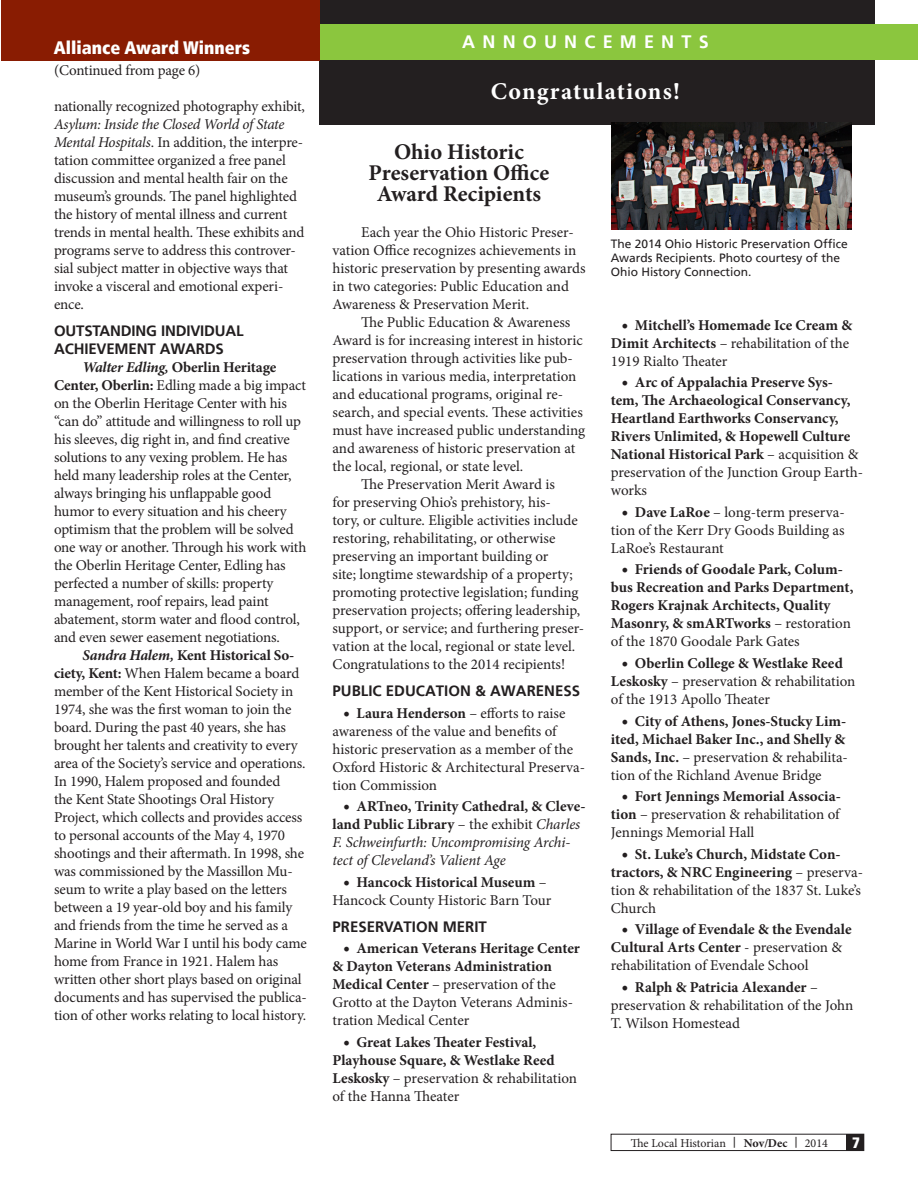
<style>
.page{position:relative;width:918px;height:1188px;background:#fff}
.page>*{position:absolute;margin:0;border:0;box-sizing:border-box;transform-origin:0 0}
.t1{font:700 24px "Minion Pro";letter-spacing:.045em;color:#fff}
.t2{font:700 22.5px/21px "Minion Pro";letter-spacing:-.005em;color:#231f20;text-align:center}
.t3{font:900 condensed 18px "Frutiger LT";color:#fff}
.t4{font:700 18px "Frutiger LT";letter-spacing:.4em;color:#fff}
.t5{font:15px/18px "Minion Pro";letter-spacing:-.01em;color:#231f20}
.t6{font:700 15px/18px "Minion Pro";color:#231f20}
.t7{font:italic 15px/18px "Minion Pro";letter-spacing:-.01em;color:#231f20}
.t8{font:700 15px/18px "Frutiger LT";letter-spacing:-.01em;color:#231f20}
.t9{font:900 condensed 15px "Frutiger LT";color:#fff}
.t10{font:12px/14.4px "Frutiger LT";color:#231f20}
.t11{font:12px "Minion Pro";color:#231f20}
.s1{font-style:italic}
.s2{font-weight:700;font-style:italic}
.s3{font-weight:700}
.s4{font-weight:700;font-style:normal}
.s5{font-style:normal}
.s6{font-weight:400}
.s7{font-family:"Arial Unicode MS"}
</style>
<div class="page">
<div style="left:611px;top:1134px;width:253px;height:17px;border:1px solid #231f20"></div>
<div style="left:846px;top:1134px;width:18px;height:16px;background:#231f20"></div>
<div style="left:320px;top:0;width:555px;height:124px;background:#231f20"></div>
<div style="left:320px;top:24px;width:598px;height:36px;background:#8bc63e"></div>
<div style="left:1px;top:0;width:319px;height:61px;background:#891c02"></div>
<img style="left:611px;top:123px;width:240px;height:107px">
<p class="t3" style="left:54px;top:37px;width:198px">Alliance Award Winners</p>
<p class="t5" style="left:54px;top:62px;width:148px">(Continued from page 6)</p>
<p class="t5" style="left:54px;top:98px;width:253px">nationally recognized photography exhibit,</p>
<p class="t5" style="left:54px;top:116px;width:252px"><span class="s1">Asylum: Inside the Closed World of State Mental Hospitals</span>. In addition, the interpre&shy;tation committee organized a free panel discussion and mental health fair on the museum’s grounds. The panel highlighted the history of mental illness and current trends in mental health. These exhibits and programs serve to address this controver&shy;sial subject matter in objective ways that invoke a visceral and emotional experi&shy;ence.</p>
<p class="t8" style="left:54px;top:322px;width:191px">OUTSTANDING INDIVIDUAL<br>ACHIEVEMENT AWARDS</p>
<p class="t5" style="left:54px;top:359px;width:254px;text-indent:28px"><span class="s2">Walter Edling,</span> <span class="s3">Oberlin Heritage Center, Oberlin:</span> Edling made a big impact on the Oberlin Heritage Center with his “can do” attitude and willingness to roll up his sleeves, dig right in, and find creative solutions to any vexing problem. He has held many leadership roles at the Center, always bringing his unflappable good humor to every situation and his cheery optimism that the problem will be solved one way or another. Through his work with the Oberlin Heritage Center, Edling has perfected a number of skills: property management, roof repairs, lead paint abatement, storm water and flood control, and even sewer easement negotiations.</p>
<p class="t5" style="left:54px;top:647px;width:255px;text-indent:28px"><span class="s2">Sandra Halem,</span> <span class="s3">Kent Historical So&shy;ciety, Kent:</span> When Halem became a board member of the Kent Historical Society in 1974, she was the first woman to join the board. During the past 40 years, she has brought her talents and creativity to every area of the Society’s service and operations.<br>In 1990, Halem proposed and founded<br>the Kent State Shootings Oral History Project, which collects and provides access to personal accounts of the May 4, 1970 shootings and their aftermath. In 1998, she was commissioned by the Massillon Mu&shy;seum to write a play based on the letters between a 19 year-old boy and his family and friends from the time he served as a Marine in World War I until his body came home from France in 1921. Halem has written other short plays based on original documents and has supervised the publica&shy;tion of other works relating to local history.</p>
<p class="t4" style="left:462px;top:31px;width:248px">ANNOUNCEMENTS</p>
<h1 class="t1" style="left:491px;top:74px;width:191px">Congratulations!</h1>
<h2 class="t2" style="left:369px;top:141px;width:182px">Ohio Historic<br>Preservation Office<br>Award Recipients</h2>
<p class="t5" style="left:333px;top:223px;width:255px;text-indent:28px">Each year the Ohio Historic Preser&shy;vation Office recognizes achievements in historic preservation by presenting awards in two categories: Public Education and Awareness &amp; Preservation Merit.</p>
<p class="t5" style="left:361px;top:313px;width:211px">The Public Education &amp; Awareness</p>
<p class="t5" style="left:333px;top:331px;width:252px">Award is for increasing interest in historic</p>
<p class="t5" style="left:333px;top:349px;width:242px">preservation through activities like pub-</p>
<p class="t5" style="left:333px;top:367px;width:245px">lications in various media, interpretation</p>
<p class="t5" style="left:333px;top:385px;width:232px">and educational programs, original re-</p>
<p class="t5" style="left:333px;top:403px;width:252px">search, and special events. These activities</p>
<p class="t5" style="left:333px;top:421px;width:254px">must have increased public understanding</p>
<p class="t5" style="left:333px;top:439px;width:244px">and awareness of historic preservation at</p>
<p class="t5" style="left:333px;top:457px;width:192px">the local, regional, or state level.</p>
<p class="t5" style="left:361px;top:475px;width:195px">The Preservation Merit Award is</p>
<p class="t5" style="left:333px;top:493px;width:220px">for preserving Ohio’s prehistory, his-</p>
<p class="t5" style="left:333px;top:511px;width:247px">tory, or culture. Eligible activities include</p>
<p class="t5" style="left:333px;top:529px;width:224px">restoring, rehabilitating, or otherwise</p>
<p class="t5" style="left:333px;top:547px;width:218px">preserving an important building or</p>
<p class="t5" style="left:333px;top:565px;width:242px">site; longtime stewardship of a property;</p>
<p class="t5" style="left:333px;top:583px;width:248px">promoting protective legislation; funding</p>
<p class="t5" style="left:333px;top:601px;width:249px">preservation projects; offering leadership,</p>
<p class="t5" style="left:333px;top:619px;width:253px">support, or service; and furthering preser-</p>
<p class="t5" style="left:333px;top:637px;width:244px">vation at the local, regional or state level.</p>
<p class="t5" style="left:333px;top:655px;width:234px">Congratulations to the 2014 recipients!</p>
<p class="t8" style="left:333px;top:682px;width:249px">PUBLIC EDUCATION &amp; AWARENESS</p>
<p class="t5" style="left:333px;top:704px;width:254px;text-indent:24px"><span class="s3">Laura Henderson</span> – efforts to raise awareness of the value and benefits of historic preservation as a member of the Oxford Historic &amp; Architectural Preserva&shy;tion Commission</p>
<p class="t7" style="left:333px;top:797px;width:255px;text-indent:24px"><span class="s4">ARTneo, Trinity Cathedral, &amp; Cleve&shy;land Public Library</span> <span class="s5">– the exhibit</span> Charles F. Schweinfurth: Uncompromising Archi&shy;tect of Cleveland’s Valient Age</p>
<p class="t5" style="left:333px;top:873px;width:220px;text-indent:24px"><span class="s3">Hancock Historical Museum</span> –<br>Hancock County Historic Barn Tour</p>
<p class="t8" style="left:333px;top:918px;width:156px">PRESERVATION MERIT</p>
<p class="t6" style="left:333px;top:939px;width:249px;text-indent:24px">American Veterans Heritage Center &amp; Dayton Veterans Administration Medical Center <span class="s6">– preservation of the Grotto at the Dayton Veterans Adminis&shy;tration Medical Center</span></p>
<p class="t6" style="left:333px;top:1033px;width:246px;text-indent:24px">Great Lakes Theater Festival,<br>Playhouse Square, &amp; Westlake Reed<br>Leskosky <span class="s6">– preservation &amp; rehabilitation of the Hanna Theater</span></p>
<p class="t10" style="left:611px;top:236px;width:238px">The 2014 Ohio Historic Preservation Office<br>Awards Recipients. Photo courtesy of the<br>Ohio History Connection.</p>
<p class="t6" style="left:611px;top:316px;width:243px;text-indent:24px">Mitchell’s Homemade Ice Cream &amp;<br>Dimit Architects <span class="s6">– rehabilitation of the<br>1919 Rialto Theater</span></p>
<p class="t6" style="left:611px;top:373px;width:254px;text-indent:24px">Arc of Appalachia Preserve Sys&shy;tem, The Archaeological Conservancy, Heartland Earthworks Conservancy, Rivers Unlimited, &amp; Hopewell Culture National Historical Park <span class="s6">– acquisition &amp; preservation of the Junction Group Earth&shy;works</span></p>
<p class="t5" style="left:611px;top:503px;width:235px;text-align:justify;text-indent:24px"><span class="s3">Dave LaRoe</span> – long-term preserva&shy;tion of the Kerr Dry Goods Building as LaRoe’s Restaurant</p>
<p class="t6" style="left:611px;top:560px;width:244px;text-indent:24px">Friends of Goodale Park, Colum&shy;bus Recreation and Parks Department, Rogers Krajnak Architects, Quality Masonry, &amp; smARTworks <span class="s6">– restoration of the 1870 Goodale Park Gates</span></p>
<p class="t5" style="left:611px;top:654px;width:246px;text-indent:24px"><span class="s3">Oberlin College &amp; Westlake Reed<br>Leskosky</span> – preservation &amp; rehabilitation of the 1913 Apollo Theater</p>
<p class="t6" style="left:611px;top:712px;width:239px;text-indent:24px">City of Athens, Jones-Stucky Lim&shy;ited, Michael Baker Inc., and Shelly &amp; Sands, Inc. <span class="s6">– preservation &amp; rehabilita&shy;tion of the Richland Avenue Bridge</span></p>
<p class="t5" style="left:611px;top:787px;width:231px;text-align:justify;text-indent:24px"><span class="s3">Fort Jennings Memorial Associa&shy;tion</span> – preservation &amp; rehabilitation of Jennings Memorial Hall</p>
<p class="t5" style="left:611px;top:845px;width:254px;text-indent:24px"><span class="s3">St. Luke’s Church, Midstate Con&shy;tractors, &amp; NRC Engineering</span> – preserva&shy;tion &amp; rehabilitation of the 1837 St. Luke’s<br>Church</p>
<p class="t6" style="left:611px;top:920px;width:242px;text-indent:24px">Village of Evendale &amp; the Evendale<br>Cultural Arts Center <span class="s6">- preservation &amp; rehabilitation of Evendale School</span></p>
<p class="t5" style="left:611px;top:978px;width:244px;text-indent:24px"><span class="s3">Ralph &amp; Patricia Alexander</span> – preservation &amp; rehabilitation of the John<br>T. Wilson Homestead</p>
<p class="t11" style="left:631px;top:1135px;width:199px">The Local Historian <span class="s7">ᅵ</span> <span class="s3">Nov/Dec</span> <span class="s7">ᅵ</span> 2014</p>
<p class="t9" style="left:852px;top:1133px;width:9px">7</p>
</div>
